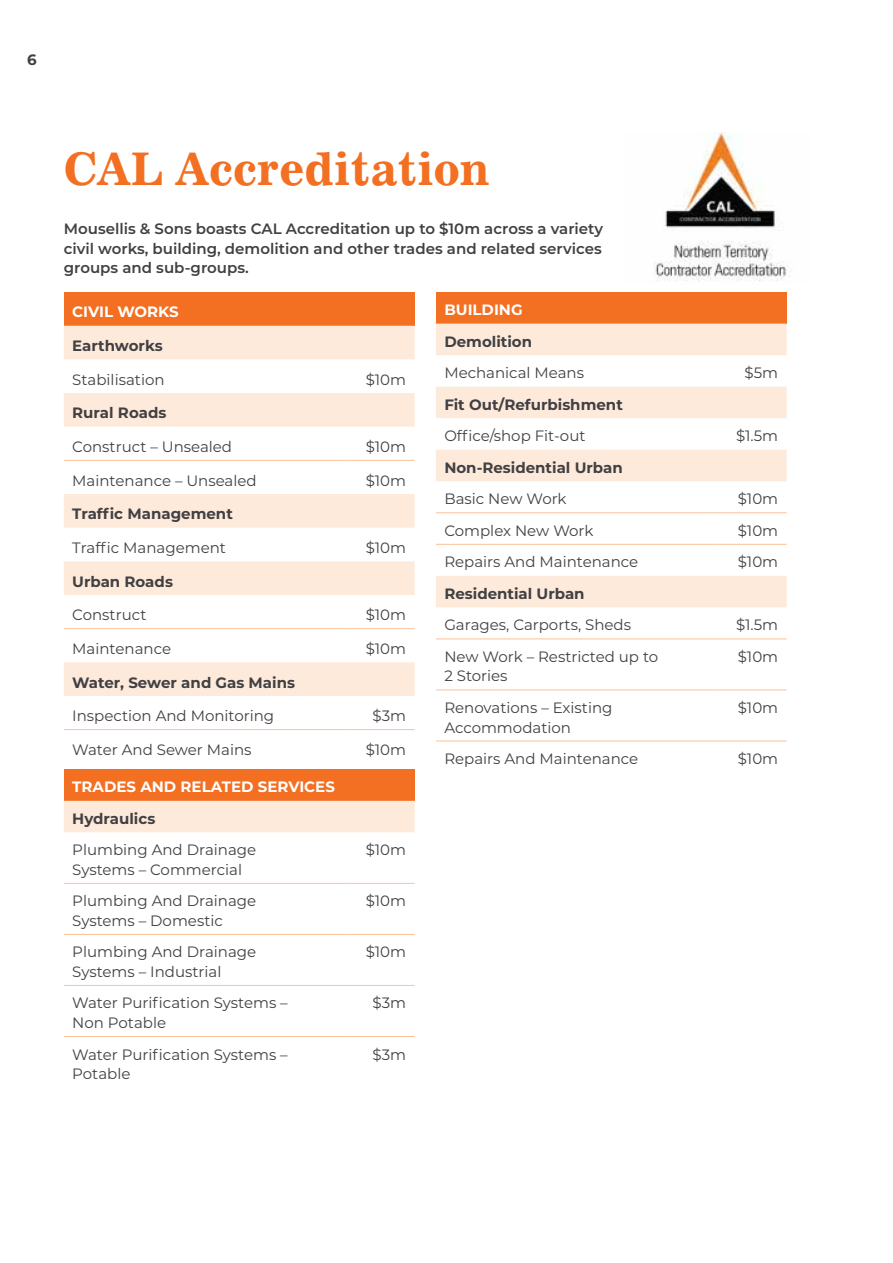
<style>
.page{position:relative;width:893px;height:1263px;background:#fff}
.page>*{position:absolute;margin:0;border:0;box-sizing:border-box;transform-origin:0 0}
.t1{font:700 45px "News 702 BT";color:#f36f21}
.t2{font:15px/19.5px "Montserrat";color:#414042}
.t3{font:700 15px "Montserrat";color:#414042}
.t4{font:600 15px/19.5px "Montserrat";color:#414042;text-align:justify}
.t5{font:700 15px "Montserrat";color:#fff}
</style>
<div class="page">
<div style="left:64px;top:292px;width:351px;height:34px;background:#f36f21"></div>
<svg style="left:64px;top:326px;width:351px;height:370px"></svg>
<hr style="left:64px;top:729px;width:283px;height:1px;background:#fcc198">
<hr style="left:347px;top:729px;width:68px;height:1px;background:#fcc198">
<hr style="left:64px;top:460px;width:283px;height:1px;background:#fcc198">
<hr style="left:347px;top:460px;width:68px;height:1px;background:#fcc198">
<hr style="left:64px;top:628px;width:283px;height:1px;background:#fcc198">
<hr style="left:347px;top:628px;width:68px;height:1px;background:#fcc198">
<div style="left:64px;top:769px;width:351px;height:32px;background:#f36f21"></div>
<div style="left:64px;top:801px;width:351px;height:31px;background:#feeadb"></div>
<hr style="left:64px;top:883px;width:283px;height:1px;background:#fcc198">
<hr style="left:347px;top:883px;width:68px;height:1px;background:#fcc198">
<hr style="left:64px;top:934px;width:283px;height:1px;background:#fcc198">
<hr style="left:347px;top:934px;width:68px;height:1px;background:#fcc198">
<hr style="left:64px;top:985px;width:283px;height:1px;background:#fcc198">
<hr style="left:347px;top:985px;width:68px;height:1px;background:#fcc198">
<hr style="left:64px;top:1036px;width:283px;height:1px;background:#fcc198">
<hr style="left:347px;top:1036px;width:68px;height:1px;background:#fcc198">
<div style="left:436px;top:292px;width:351px;height:32px;background:#f36f21"></div>
<svg style="left:436px;top:324px;width:351px;height:283px"></svg>
<hr style="left:436px;top:512px;width:283px;height:1px;background:#fcc198">
<hr style="left:719px;top:512px;width:68px;height:1px;background:#fcc198">
<hr style="left:436px;top:544px;width:283px;height:1px;background:#fcc198">
<hr style="left:719px;top:544px;width:68px;height:1px;background:#fcc198">
<hr style="left:436px;top:638px;width:283px;height:1px;background:#fcc198">
<hr style="left:719px;top:638px;width:68px;height:1px;background:#fcc198">
<hr style="left:436px;top:689px;width:283px;height:1px;background:#fcc198">
<hr style="left:719px;top:689px;width:68px;height:1px;background:#fcc198">
<hr style="left:436px;top:741px;width:283px;height:1px;background:#fcc198">
<hr style="left:719px;top:741px;width:68px;height:1px;background:#fcc198">
<img style="left:653px;top:133px;width:139px;height:148px">
<p class="t3" style="left:27px;top:49px;width:11px">6</p>
<h1 class="t1" style="left:64px;top:141px;width:427px">CAL Accreditation</h1>
<p class="t4" style="left:64px;top:219px;width:541px">Mousellis &amp; Sons boasts CAL Accreditation up to $10m across a variety civil works, building, demolition and other trades and related services groups and sub-groups.</p>
<p class="t5" style="left:72px;top:301px;width:108px">CIVIL WORKS</p>
<p class="t3" style="left:72px;top:335px;width:92px">Earthworks</p>
<p class="t2" style="left:72px;top:369px;width:94px">Stabilisation</p>
<p class="t2" style="left:366px;top:369px;width:42px">$10m</p>
<p class="t3" style="left:72px;top:402px;width:96px">Rural Roads</p>
<p class="t2" style="left:72px;top:436px;width:161px">Construct – Unsealed</p>
<p class="t2" style="left:366px;top:436px;width:42px">$10m</p>
<p class="t2" style="left:72px;top:470px;width:186px">Maintenance – Unsealed</p>
<p class="t2" style="left:366px;top:470px;width:42px">$10m</p>
<p class="t3" style="left:72px;top:503px;width:162px">Traffic Management</p>
<p class="t2" style="left:72px;top:537px;width:155px">Traffic Management</p>
<p class="t2" style="left:366px;top:537px;width:42px">$10m</p>
<p class="t3" style="left:72px;top:570px;width:102px">Urban Roads</p>
<p class="t2" style="left:72px;top:605px;width:76px">Construct</p>
<p class="t2" style="left:366px;top:605px;width:42px">$10m</p>
<p class="t2" style="left:72px;top:638px;width:100px">Maintenance</p>
<p class="t2" style="left:366px;top:638px;width:42px">$10m</p>
<p class="t3" style="left:72px;top:671px;width:224px">Water, Sewer and Gas Mains</p>
<p class="t2" style="left:72px;top:706px;width:203px">Inspection And Monitoring</p>
<p class="t2" style="left:373px;top:706px;width:35px">$3m</p>
<p class="t2" style="left:72px;top:739px;width:181px">Water And Sewer Mains</p>
<p class="t2" style="left:366px;top:739px;width:42px">$10m</p>
<p class="t5" style="left:72px;top:776px;width:264px">TRADES AND RELATED SERVICES</p>
<p class="t3" style="left:72px;top:808px;width:85px">Hydraulics</p>
<p class="t2" style="left:72px;top:840px;width:186px">Plumbing And Drainage<br>Systems – Commercial</p>
<p class="t2" style="left:366px;top:840px;width:42px">$10m</p>
<p class="t2" style="left:72px;top:891px;width:186px">Plumbing And Drainage<br>Systems – Domestic</p>
<p class="t2" style="left:366px;top:891px;width:42px">$10m</p>
<p class="t2" style="left:72px;top:942px;width:186px">Plumbing And Drainage<br>Systems – Industrial</p>
<p class="t2" style="left:366px;top:942px;width:42px">$10m</p>
<p class="t2" style="left:72px;top:993px;width:217px">Water Purification Systems –<br>Non Potable</p>
<p class="t2" style="left:373px;top:993px;width:35px">$3m</p>
<p class="t2" style="left:72px;top:1044px;width:217px">Water Purification Systems –<br>Potable</p>
<p class="t2" style="left:373px;top:1044px;width:35px">$3m</p>
<p class="t5" style="left:444px;top:299px;width:80px">BUILDING</p>
<p class="t3" style="left:444px;top:330px;width:89px">Demolition</p>
<p class="t2" style="left:444px;top:363px;width:141px">Mechanical Means</p>
<p class="t2" style="left:744px;top:363px;width:35px">$5m</p>
<p class="t3" style="left:444px;top:394px;width:180px">Fit Out/Refurbishment</p>
<p class="t2" style="left:444px;top:426px;width:143px">Office/shop Fit-out</p>
<p class="t2" style="left:736px;top:426px;width:44px">$1.5m</p>
<p class="t3" style="left:444px;top:457px;width:180px">Non-Residential Urban</p>
<p class="t2" style="left:444px;top:489px;width:124px">Basic New Work</p>
<p class="t2" style="left:738px;top:489px;width:42px">$10m</p>
<p class="t2" style="left:444px;top:520px;width:151px">Complex New Work</p>
<p class="t2" style="left:738px;top:520px;width:42px">$10m</p>
<p class="t2" style="left:444px;top:552px;width:195px">Repairs And Maintenance</p>
<p class="t2" style="left:738px;top:552px;width:42px">$10m</p>
<p class="t3" style="left:444px;top:583px;width:142px">Residential Urban</p>
<p class="t2" style="left:444px;top:615px;width:188px">Garages, Carports, Sheds</p>
<p class="t2" style="left:736px;top:615px;width:44px">$1.5m</p>
<p class="t2" style="left:444px;top:646px;width:215px">New Work – Restricted up to<br>2 Stories</p>
<p class="t2" style="left:738px;top:646px;width:42px">$10m</p>
<p class="t2" style="left:444px;top:697px;width:170px">Renovations – Existing<br>Accommodation</p>
<p class="t2" style="left:738px;top:697px;width:42px">$10m</p>
<p class="t2" style="left:444px;top:748px;width:195px">Repairs And Maintenance</p>
<p class="t2" style="left:738px;top:748px;width:42px">$10m</p>
</div>
